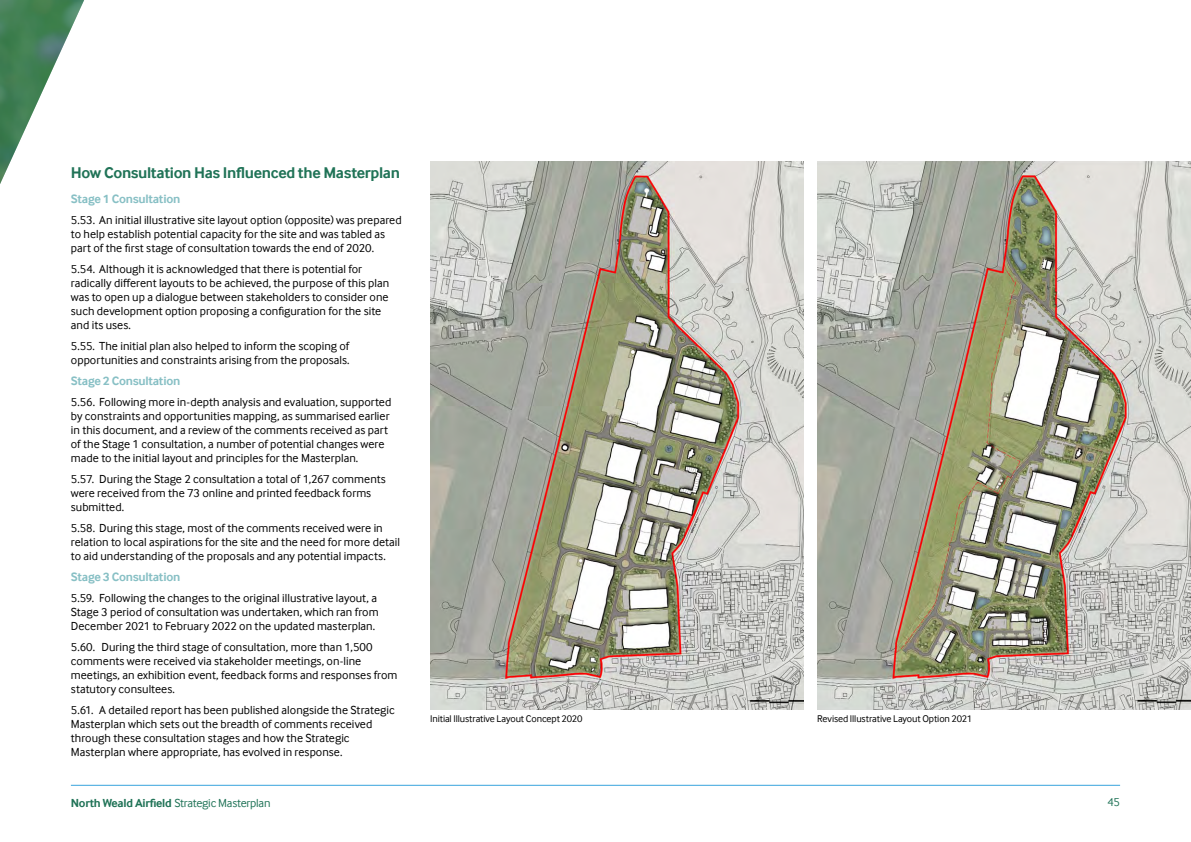
<style>
.page{position:relative;width:1191px;height:842px;background:#fff}
.page>*{position:absolute;margin:0;border:0;box-sizing:border-box;transform-origin:0 0}
.t1{font:700 16px "Inter Face";letter-spacing:-.02em;color:#207357}
.t2{font:700 12.5px "Inter Face";letter-spacing:-.02em;color:#88c0c5}
.t3{font:12px/14px "Inter Face";color:#000}
.t4{font:12px "Inter Face";letter-spacing:-.02em;color:#207357}
.t5{font:10px "Inter Face";letter-spacing:-.01em;color:#000}
.s1{font-weight:700}
</style>
<div class="page">
<hr style="left:71px;top:785px;width:1049px;height:1px;background:#37a3dc">
<img style="left:430px;top:162px;width:373px;height:547px">
<img style="left:817px;top:162px;width:374px;height:547px">
<img style="left:0;top:0;width:84px;height:184px">
<h1 class="t1" style="left:71px;top:163px;width:330px">How Consultation Has Influenced the Masterplan</h1>
<p class="t2" style="left:71px;top:192px;width:111px">Stage 1 Consultation</p>
<p class="t3" style="left:71px;top:213px;width:332px">5.53. An initial illustrative site layout option (opposite) was prepared to help establish potential capacity for the site and was tabled as part of the first stage of consultation towards the end of 2020.</p>
<p class="t3" style="left:71px;top:262px;width:320px">5.54. Although it is acknowledged that there is potential for radically different layouts to be achieved, the purpose of this plan was to open up a dialogue between stakeholders to consider one such development option proposing a configuration for the site and its uses.</p>
<p class="t3" style="left:71px;top:339px;width:280px">5.55. The initial plan also helped to inform the scoping of opportunities and constraints arising from the proposals.</p>
<p class="t2" style="left:71px;top:374px;width:111px">Stage 2 Consultation</p>
<p class="t3" style="left:71px;top:395px;width:322px">5.56. Following more in-depth analysis and evaluation, supported by constraints and opportunities mapping, as summarised earlier in this document, and a review of the comments received as part of the Stage 1 consultation, a number of potential changes were made to the initial layout and principles for the Masterplan.</p>
<p class="t3" style="left:71px;top:472px;width:316px">5.57. During the Stage 2 consultation a total of 1,267 comments were received from the 73 online and printed feedback forms submitted.</p>
<p class="t3" style="left:71px;top:521px;width:331px">5.58. During this stage, most of the comments received were in relation to local aspirations for the site and the need for more detail to aid understanding of the proposals and any potential impacts.</p>
<p class="t2" style="left:71px;top:570px;width:111px">Stage 3 Consultation</p>
<p class="t3" style="left:71px;top:591px;width:309px">5.59. Following the changes to the original illustrative layout, a<br>Stage 3 period of consultation was undertaken, which ran from<br>December 2021 to February 2022 on the updated masterplan.</p>
<p class="t3" style="left:71px;top:640px;width:328px">5.60. During the third stage of consultation, more than 1,500 comments were received via stakeholder meetings, on-line meetings, an exhibition event, feedback forms and responses from statutory consultees.</p>
<p class="t3" style="left:71px;top:703px;width:325px">5.61. A detailed report has been published alongside the Strategic Masterplan which sets out the breadth of comments received through these consultation stages and how the Strategic Masterplan where appropriate, has evolved in response.</p>
<p class="t5" style="left:817px;top:713px;width:156px">Revised Illustrative Layout Option 2021</p>
<p class="t5" style="left:430px;top:713px;width:154px">Initial Illustrative Layout Concept 2020</p>
<p class="t4" style="left:71px;top:796px;width:201px"><span class="s1">North Weald Airfield</span> Strategic Masterplan</p>
<p class="t4" style="left:1107px;top:795px;width:14px">45</p>
</div>
